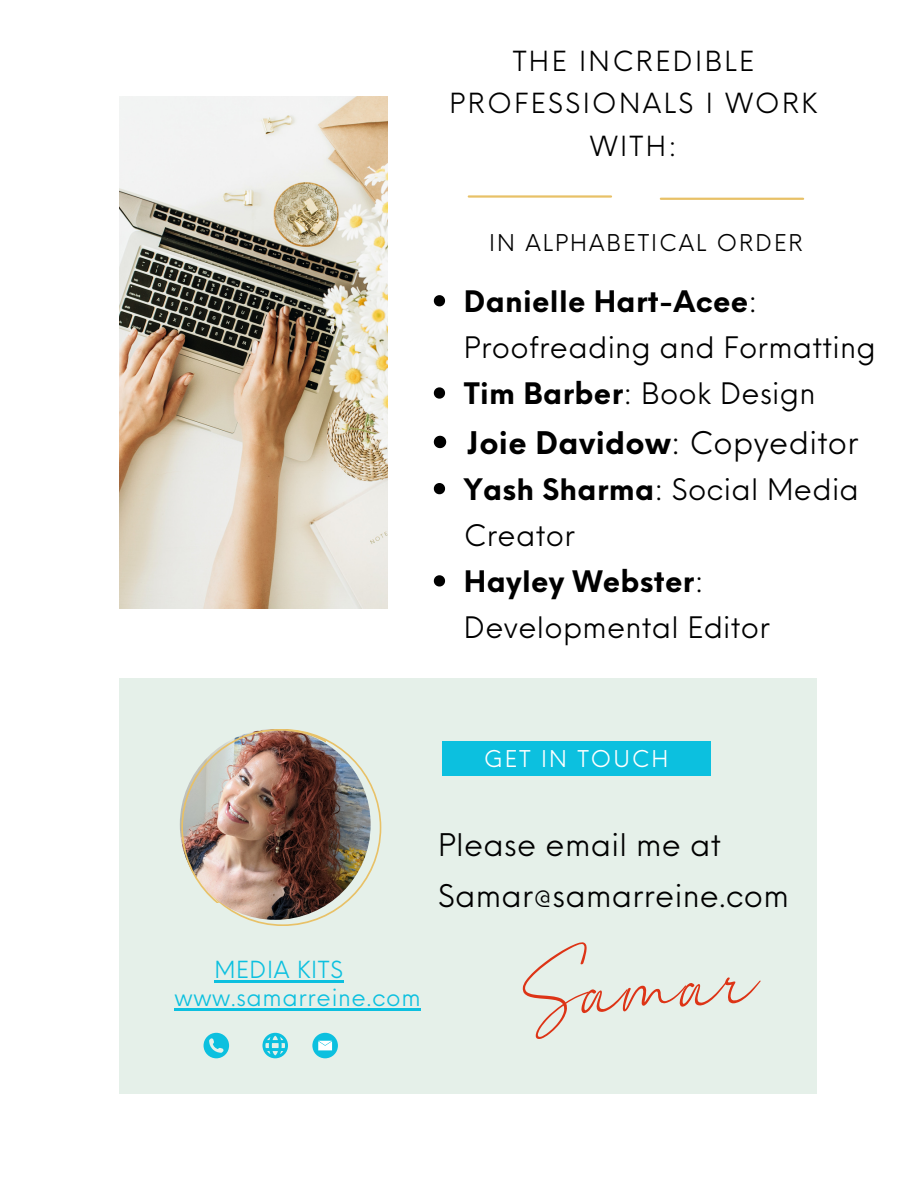
<style>
.page{position:relative;width:918px;height:1188px;background:#fff}
.page>*{position:absolute;margin:0;border:0;box-sizing:border-box;transform-origin:0 0}
.t1{font:188.55px "The Bigmaker";color:#dd3416}
.t2{font:30.45px/50.7px "Neue Einstellung";letter-spacing:.01em;color:#000}
.t3{font:700 30.45px "Neue Einstellung";letter-spacing:.01em;color:#000}
.t4{font:28.95px/46.2px "Neue Einstellung";letter-spacing:.01em;color:#000}
.t5{font:27px/42.8px "Neue Einstellung";letter-spacing:.09em;color:#000;text-align:center}
.t6{font:22.95px "Neue Einstellung";letter-spacing:.03em;color:#0cc0df}
.t7{font:22.5px "Neue Einstellung";letter-spacing:.09em;color:#000}
.t8{font:22.5px "Neue Einstellung";letter-spacing:.09em;color:#fff}
.s1{font-weight:700}
.s2{font-weight:400}
</style>
<div class="page">
<div style="left:119px;top:678px;width:697px;height:415px;background:#e5f0e9"></div>
<hr style="left:661px;top:198px;width:142px;height:2px;background:#e8c167">
<img style="left:119px;top:97px;width:269px;height:511px">
<hr style="left:469px;top:195px;width:142px;height:3px;background:#e8c167">
<img style="left:181px;top:729px;width:200px;height:197px">
<div style="left:442px;top:742px;width:269px;height:34px;background:#0cc0df"></div>
<svg style="left:312px;top:1033px;width:26px;height:25px"></svg>
<svg style="left:318px;top:1041px;width:14px;height:9px"></svg>
<svg style="left:204px;top:1033px;width:25px;height:25px"></svg>
<svg style="left:262px;top:1033px;width:26px;height:25px"></svg>
<svg style="left:434px;top:295px;width:11px;height:11px"></svg>
<svg style="left:434px;top:387px;width:11px;height:12px"></svg>
<svg style="left:434px;top:436px;width:12px;height:12px"></svg>
<svg style="left:434px;top:483px;width:11px;height:11px"></svg>
<svg style="left:434px;top:575px;width:11px;height:12px"></svg>
<hr style="left:174px;top:1009px;width:227px;height:2px;background:#0cc0df">
<hr style="left:401px;top:1009px;width:20px;height:2px;background:#0cc0df">
<hr style="left:214px;top:980px;width:130px;height:2px;background:#0cc0df">
<p class="t5" style="left:450px;top:37px;width:369px">THE INCREDIBLE<br>PROFESSIONALS I WORK<br>WITH:</p>
<p class="t7" style="left:489px;top:223px;width:315px">IN ALPHABETICAL ORDER</p>
<p class="t4" style="left:464px;top:275px;width:414px"><span class="s1">Danielle Hart-Acee</span>:<br>Proofreading and Formatting</p>
<p class="t4" style="left:464px;top:368px;width:353px"><span class="s1">Tim Barber</span>: Book Design</p>
<p class="t3" style="left:466px;top:415px;width:394px">Joie Davidow<span class="s2">: Copyeditor</span></p>
<p class="t4" style="left:464px;top:463px;width:397px"><span class="s1">Yash Sharma</span>: Social Media<br>Creator</p>
<p class="t4" style="left:464px;top:556px;width:308px"><span class="s1">Hayley Webster</span>:<br>Developmental Editor</p>
<p class="t8" style="left:484px;top:738px;width:186px">GET IN TOUCH</p>
<p class="t6" style="left:214px;top:949px;width:130px">MEDIA KITS</p>
<p class="t6" style="left:174px;top:977px;width:248px">www.samarreine.com</p>
<p class="t2" style="left:438px;top:817px;width:352px">Please email me at<br>Samar@samarreine.com</p>
<p class="t1" style="left:516px;top:905px;width:238px;rotate:-4deg">Samar</p>
</div>
